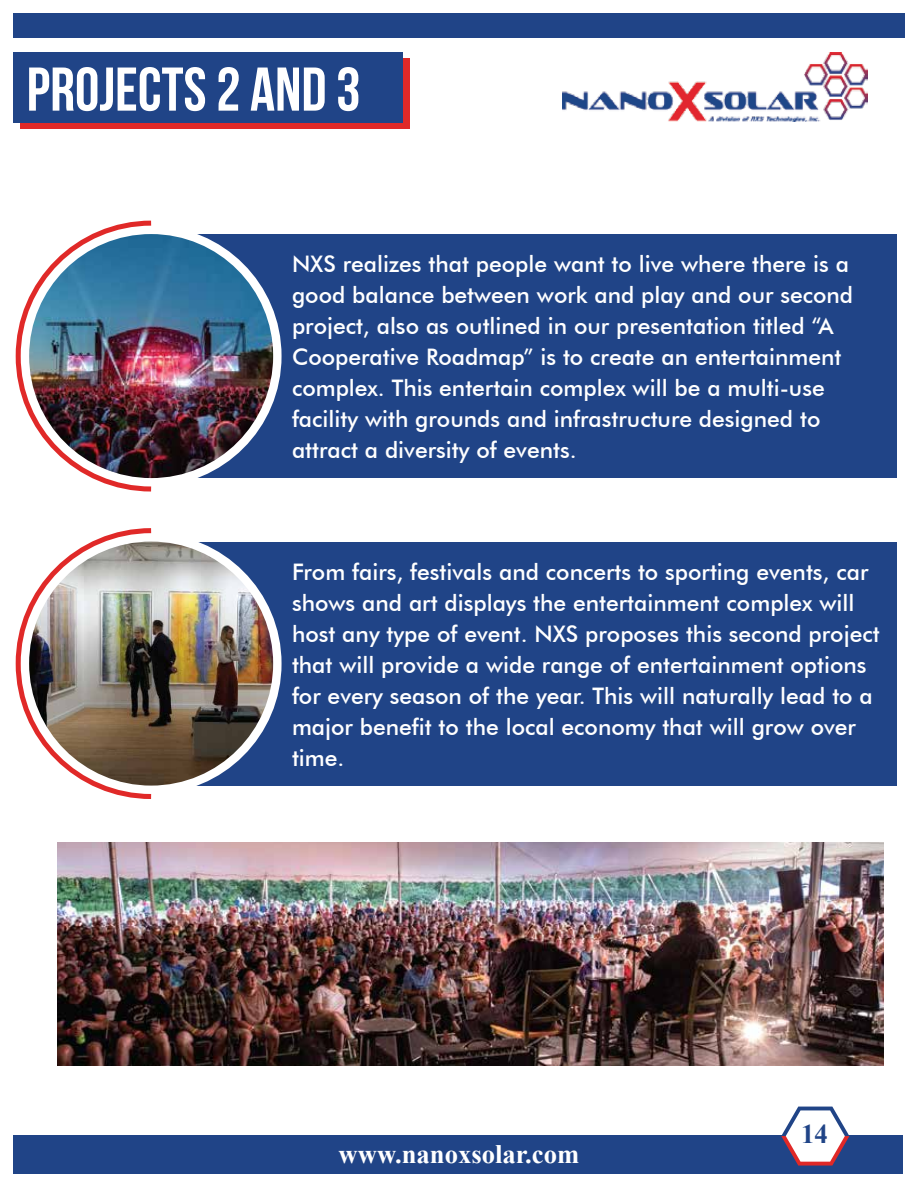
<style>
.page{position:relative;width:918px;height:1188px;background:#fff}
.page>*{position:absolute;margin:0;border:0;box-sizing:border-box;transform-origin:0 0}
.t1{font:700 61.65px "Bebas Neue";color:#fff}
.t2{font:700 27px "Times New Roman";color:#204487}
.t3{font:700 26.7px "Times New Roman";color:#fff}
.t4{font:500 22.8px/30.9px "Futura BT";color:#fff}
</style>
<div class="page">
<img style="left:563px;top:52px;width:304px;height:69px">
<div style="left:13px;top:14px;width:891px;height:24px;background:#204487"></div>
<div style="left:20px;top:58px;width:390px;height:70px;background:#e02928"></div>
<div style="left:13px;top:52px;width:390px;height:71px;background:#204487"></div>
<div style="left:13px;top:1136px;width:890px;height:38px;background:#204487"></div>
<svg style="left:781px;top:1107px;width:68px;height:59px"></svg>
<svg style="left:15px;top:220px;width:137px;height:272px"></svg>
<div style="left:183px;top:234px;width:713px;height:244px;background:#204487"></div>
<img style="left:25px;top:230px;width:252px;height:252px;border-radius:126px">
<div style="left:21px;top:226px;width:261px;height:260px;border:8px solid #fff;border-radius:50%"></div>
<svg style="left:15px;top:528px;width:137px;height:271px"></svg>
<div style="left:183px;top:542px;width:713px;height:243px;background:#204487"></div>
<img style="left:25px;top:537px;width:252px;height:253px;border-radius:126px">
<div style="left:21px;top:533px;width:261px;height:261px;border:8px solid #fff;border-radius:50%"></div>
<img style="left:57px;top:842px;width:826px;height:224px">
<h1 class="t1" style="left:27px;top:56px;width:335px">PROJECTS 2 AND 3</h1>
<p class="t4" style="left:292px;top:249px;width:563px">NXS realizes that people want to live where there is a good balance between work and play and our second project, also as outlined in our presentation titled “A Cooperative Roadmap” is to create an entertainment complex. This entertain complex will be a multi-use facility with grounds and infrastructure designed to attract a diversity of events.</p>
<p class="t4" style="left:292px;top:556px;width:589px">From fairs, festivals and concerts to sporting events, car shows and art displays the entertainment complex will host any type of event. NXS proposes this second project that will provide a wide range of entertainment options for every season of the year. This will naturally lead to a major benefit to the local economy that will grow over time.</p>
<p class="t3" style="left:339px;top:1135px;width:242px">www.nanoxsolar.com</p>
<p class="t2" style="left:801px;top:1114px;width:28px">14</p>
</div>
